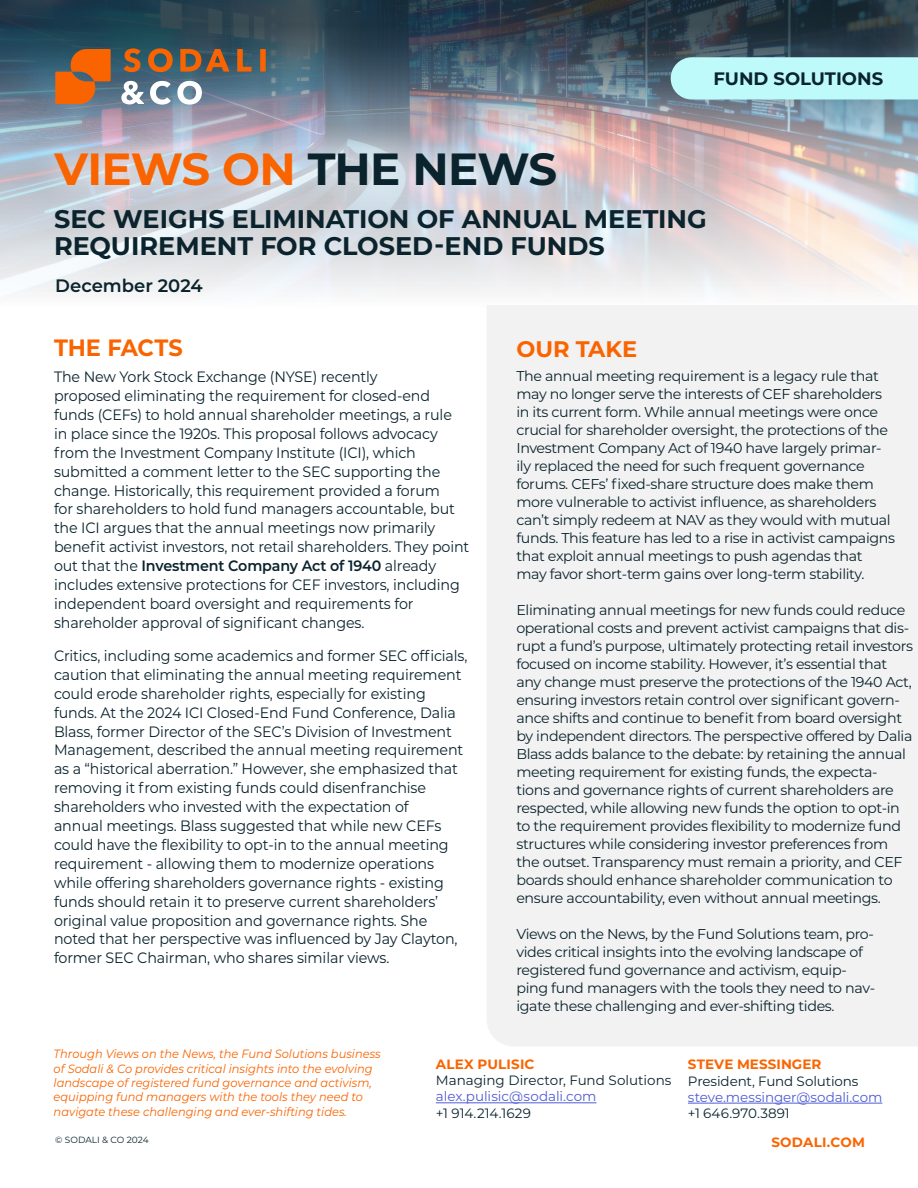
<style>
.page{position:relative;width:918px;height:1188px;background:#fff}
.page>*{position:absolute;margin:0;border:0;box-sizing:border-box;transform-origin:0 0}
.main_title{font:700 45px "Montserrat";letter-spacing:-.015em;color:#fa6400}
.main_subtitle{font:700 25.5px/27px "Montserrat";color:#0a232d}
.main_subtitle-2{font:700 23.7px "Montserrat";letter-spacing:-.005em;color:#fa6400;scale:.95 1}
.main_subtitle-3{font:700 22.5px "Montserrat";color:#fa6400}
.t1{font:700 18px "Montserrat";color:#0a232d}
.Body_copy{font:600 18px "Montserrat";color:#0a232d}
.Body_copy-2{font:15px/18.9px "Montserrat";letter-spacing:-.01em;color:#0a232d;scale:.95 1}
.t2{font:14.25px/18px "Montserrat";letter-spacing:-.025em;color:#0a232d}
.telefono{font:13.5px "Montserrat";letter-spacing:-.005em;color:#0a232d}
.telefono-2{font:13.5px "Montserrat";letter-spacing:-.005em;color:#4f5cd6}
.job_position{font:13.5px "Montserrat";color:#0a232d}
.telefono-3{font:700 13.5px "Montserrat";letter-spacing:.01em;color:#fa6400}
.job_position-2{font:700 13.5px "Montserrat";letter-spacing:.015em;color:#fa6400}
.Body_copy-3{font:italic 12px/14.4px "Montserrat";color:#fa6400;scale:.95 1}
.Body_copy-4{font:9px "Montserrat";color:#0a232d}
.s1{color:#0a232d}
.s2{font-weight:600}
</style>
<div class="page">
<div style="left:0;top:0;width:918px;height:382px;background:linear-gradient(to right,#fdfeff,#f6f4f3)"></div>
<img style="left:0;top:0;width:918px;height:276px">
<div style="left:487px;top:305px;width:431px;height:741px;background:#f2f2f2"></div>
<div style="left:24px;top:122px;width:562px;height:94px;background:#fff;opacity:.5"></div>
<div style="left:0;top:0;width:343px;height:183px;background:#0a232d;opacity:.15"></div>
<svg style="left:55px;top:49px;width:56px;height:55px;background:#be6426"></svg>
<svg style="left:150px;top:81px;width:21px;height:24px"></svg>
<svg style="left:177px;top:81px;width:25px;height:24px"></svg>
<svg style="left:121px;top:81px;width:23px;height:23px"></svg>
<svg style="left:124px;top:48px;width:16px;height:24px"></svg>
<svg style="left:148px;top:48px;width:25px;height:24px"></svg>
<svg style="left:180px;top:49px;width:49px;height:23px"></svg>
<svg style="left:237px;top:49px;width:14px;height:23px"></svg>
<div style="left:260px;top:49px;width:6px;height:23px;background:#fa6400"></div>
<hr style="left:688px;top:1103px;width:194px;height:1px;background:#4f5cd6">
<hr style="left:436px;top:1102px;width:161px;height:1px;background:#4f5cd6">
<div style="left:671px;top:57px;width:247px;height:43px;background:#befafa"></div>
<p class="t1" style="left:713px;top:66px;width:171px">FUND SOLUTIONS</p>
<p class="main_title" style="left:54px;top:136px;width:504px">VIEWS ON <span class="s1">THE NEWS</span></p>
<p class="main_subtitle" style="left:54px;top:205px;width:654px">SEC WEIGHS ELIMINATION OF ANNUAL MEETING<br>REQUIREMENT FOR CLOSED-END FUNDS</p>
<p class="Body_copy" style="left:55px;top:273px;width:149px">December 2024</p>
<p class="main_subtitle-2" style="left:54px;top:331px;width:137px">THE FACTS</p>
<p class="Body_copy-2" style="left:54px;top:367px;width:439px">The New York Stock Exchange (NYSE) recently<br>proposed eliminating the requirement for closed-end funds (CEFs) to hold annual shareholder meetings, a rule<br>in place since the 1920s. This proposal follows advocacy from the Investment Company Institute (ICI), which submitted a comment letter to the SEC supporting the change. Historically, this requirement provided a forum<br>for shareholders to hold fund managers accountable, but the ICI argues that the annual meetings now primarily benefit activist investors, not retail shareholders. They point out that the <span class="s2">Investment Company Act of 1940</span> already includes extensive protections for CEF investors, including independent board oversight and requirements for shareholder approval of significant changes.</p>
<p class="Body_copy-2" style="left:54px;top:646px;width:437px">Critics, including some academics and former SEC officials, caution that eliminating the annual meeting requirement could erode shareholder rights, especially for existing funds. At the 2024 ICI Closed-End Fund Conference, Dalia Blass, former Director of the SEC’s Division of Investment Management, described the annual meeting requirement as a “historical aberration.” However, she emphasized that removing it from existing funds could disenfranchise shareholders who invested with the expectation of<br>annual meetings. Blass suggested that while new CEFs could have the flexibility to opt-in to the annual meeting requirement - allowing them to modernize operations while offering shareholders governance rights - existing funds should retain it to preserve current shareholders’ original value proposition and governance rights. She noted that her perspective was influenced by Jay Clayton, former SEC Chairman, who shares similar views.</p>
<p class="main_subtitle-3" style="left:516px;top:332px;width:122px">OUR TAKE</p>
<p class="t2" style="left:516px;top:367px;width:380px">The annual meeting requirement is a legacy rule that may no longer serve the interests of CEF shareholders in its current form. While annual meetings were once crucial for shareholder oversight, the protections of the Investment Company Act of 1940 have largely primar&shy;ily replaced the need for such frequent governance forums. CEFs’ fixed-share structure does make them more vulnerable to activist influence, as shareholders can’t simply redeem at NAV as they would with mutual funds. This feature has led to a rise in activist campaigns that exploit annual meetings to push agendas that may favor short-term gains over long-term stability.</p>
<p class="t2" style="left:516px;top:601px;width:398px">Eliminating annual meetings for new funds could reduce operational costs and prevent activist campaigns that dis&shy;rupt a fund’s purpose, ultimately protecting retail investors focused on income stability. However, it’s essential that any change must preserve the protections of the 1940 Act, ensuring investors retain control over significant govern&shy;ance shifts and continue to benefit from board oversight by independent directors. The perspective offered by Dalia Blass adds balance to the debate: by retaining the annual meeting requirement for existing funds, the expecta&shy;tions and governance rights of current shareholders are respected, while allowing new funds the option to opt-in to the requirement provides flexibility to modernize fund structures while considering investor preferences from the outset. Transparency must remain a priority, and CEF boards should enhance shareholder communication to ensure accountability, even without annual meetings.</p>
<p class="t2" style="left:516px;top:925px;width:360px">Views on the News, by the Fund Solutions team, pro&shy;vides critical insights into the evolving landscape of registered fund governance and activism, equip&shy;ping fund managers with the tools they need to nav&shy;igate these challenging and ever-shifting tides.</p>
<p class="Body_copy-3" style="left:54px;top:1046px;width:346px">Through Views on the News, the Fund Solutions business of Sodali &amp; Co provides critical insights into the evolving landscape of registered fund governance and activism, equipping fund managers with the tools they need to navigate these challenging and ever-shifting tides.</p>
<p class="job_position-2" style="left:436px;top:1055px;width:100px">ALEX PULISIC</p>
<p class="job_position" style="left:436px;top:1071px;width:237px">Managing Director, Fund Solutions</p>
<p class="telefono-2" style="left:436px;top:1087px;width:162px">alex.pulisic@sodali.com</p>
<p class="telefono" style="left:436px;top:1104px;width:96px">+1 914.214.1629</p>
<p class="telefono-3" style="left:688px;top:1055px;width:135px">STEVE MESSINGER</p>
<p class="telefono" style="left:688px;top:1072px;width:172px">President, Fund Solutions</p>
<p class="telefono-2" style="left:688px;top:1088px;width:196px">steve.messinger@sodali.com</p>
<p class="telefono" style="left:688px;top:1104px;width:103px">+1 646.970.3891</p>
<p class="Body_copy-4" style="left:55px;top:1133px;width:95px">© SODALI &amp; CO 2024</p>
<p class="telefono-3" style="left:771px;top:1132px;width:95px">SODALI.COM</p>
</div>
